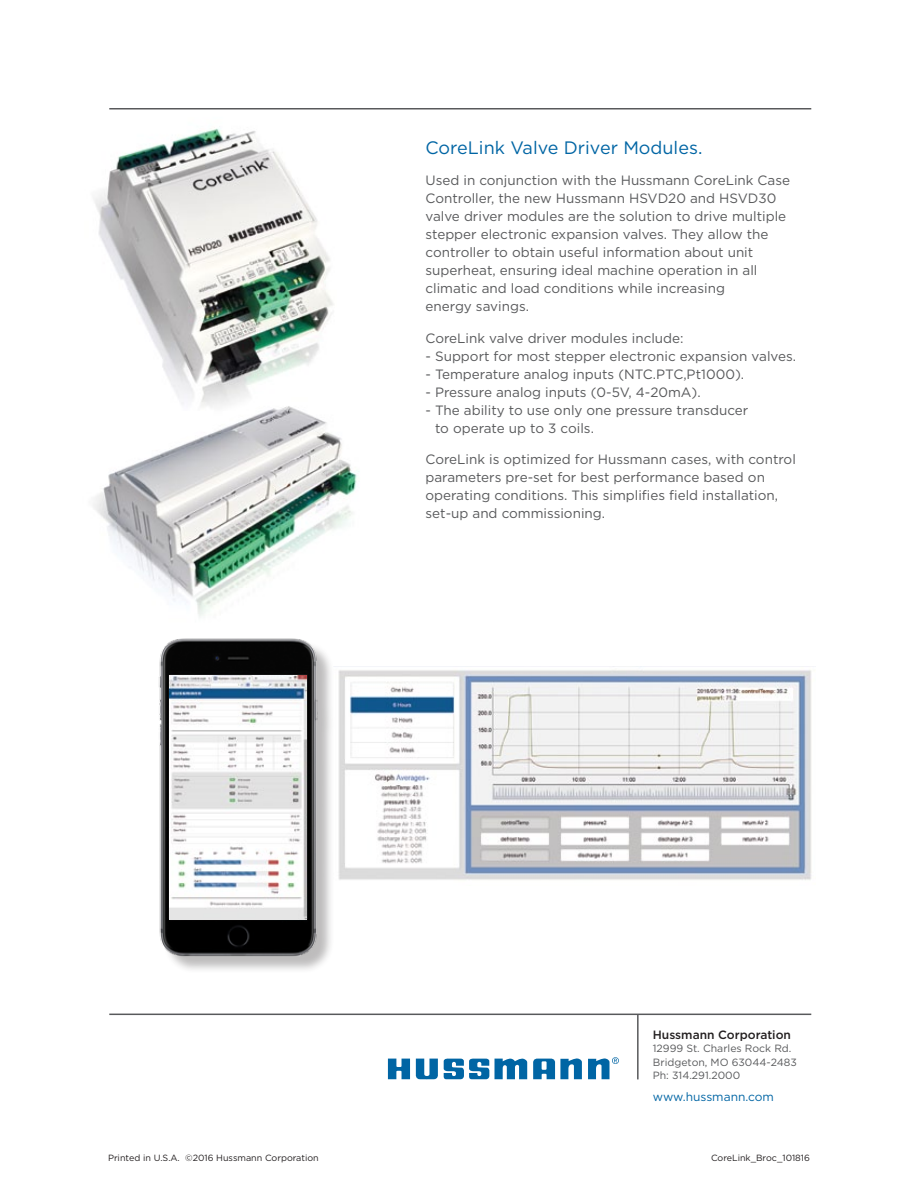
<style>
.page{position:relative;width:918px;height:1188px;background:#fff}
.page>*{position:absolute;margin:0;border:0;box-sizing:border-box;transform-origin:0 0}
.t1{font:18px "Gotham";color:#0065a4}
.t2{font:13.5px/18px "Gotham";color:#58595b}
.t3{font:500 12px "Gotham";color:#231f20}
.t4{font:12px "Gotham";color:#0065a4}
.t5{font:10.5px/13.5px "Gotham";color:#58595b}
.t6{font:9px "Gotham";color:#231f20}
</style>
<div class="page">
<img style="left:94px;top:128px;width:240px;height:254px">
<hr style="left:109px;top:1014px;width:702px;height:1px;background:#58595b">
<hr style="left:637px;top:1014px;width:2px;height:65px;background:#58595b">
<svg style="left:416px;top:1058px;width:111px;height:22px"></svg>
<svg style="left:388px;top:1059px;width:22px;height:20px"></svg>
<svg style="left:588px;top:1057px;width:31px;height:22px"></svg>
<svg style="left:533px;top:1058px;width:49px;height:21px"></svg>
<hr style="left:109px;top:108px;width:702px;height:2px;background:#58595b">
<img style="left:93px;top:382px;width:266px;height:235px">
<img style="left:367px;top:666px;width:445px;height:214px">
<div style="left:162px;top:641px;width:174px;height:333px;background:#231f20;opacity:.3"></div>
<img style="left:158px;top:638px;width:209px;height:319px">
<img style="left:170px;top:675px;width:137px;height:244px">
<h1 class="t1" style="left:426px;top:137px;width:278px">CoreLink Valve Driver Modules.</h1>
<p class="t2" style="left:426px;top:171px;width:366px">Used in conjunction with the Hussmann CoreLink Case Controller, the new Hussmann HSVD20 and HSVD30 valve driver modules are the solution to drive multiple stepper electronic expansion valves. They allow the controller to obtain useful information about unit superheat, ensuring ideal machine operation in all climatic and load conditions while increasing<br>energy savings.</p>
<p class="t2" style="left:426px;top:329px;width:260px">CoreLink valve driver modules include:</p>
<p class="t2" style="left:426px;top:347px;width:372px">- Support for most stepper electronic expansion valves.</p>
<p class="t2" style="left:426px;top:365px;width:320px">- Temperature analog inputs (NTC.PTC,Pt1000).</p>
<p class="t2" style="left:426px;top:383px;width:277px">- Pressure analog inputs (0-5V, 4-20mA).</p>
<p class="t2" style="left:435px;top:401px;width:315px;text-indent:-10px">- The ability to use only one pressure transducer to operate up to 3 coils.</p>
<p class="t2" style="left:426px;top:450px;width:372px">CoreLink is optimized for Hussmann cases, with control parameters pre-set for best performance based on operating conditions. This simplifies field installation, set-up and commissioning.</p>
<p class="t3" style="left:653px;top:1027px;width:140px">H ussmann Corporation</p>
<p class="t5" style="left:653px;top:1042px;width:146px">12999 St. Charles Rock Rd.<br>Bridgeton, MO 63044-2483<br>Ph: 314.291.2000</p>
<p class="t4" style="left:653px;top:1090px;width:123px">www.hussmann.com</p>
<p class="t6" style="left:108px;top:1152px;width:212px">Printed in U.S.A. ©2016 Hussmann Corporation</p>
<p class="t6" style="left:711px;top:1152px;width:100px">CoreLink_Broc_101816</p>
</div>
